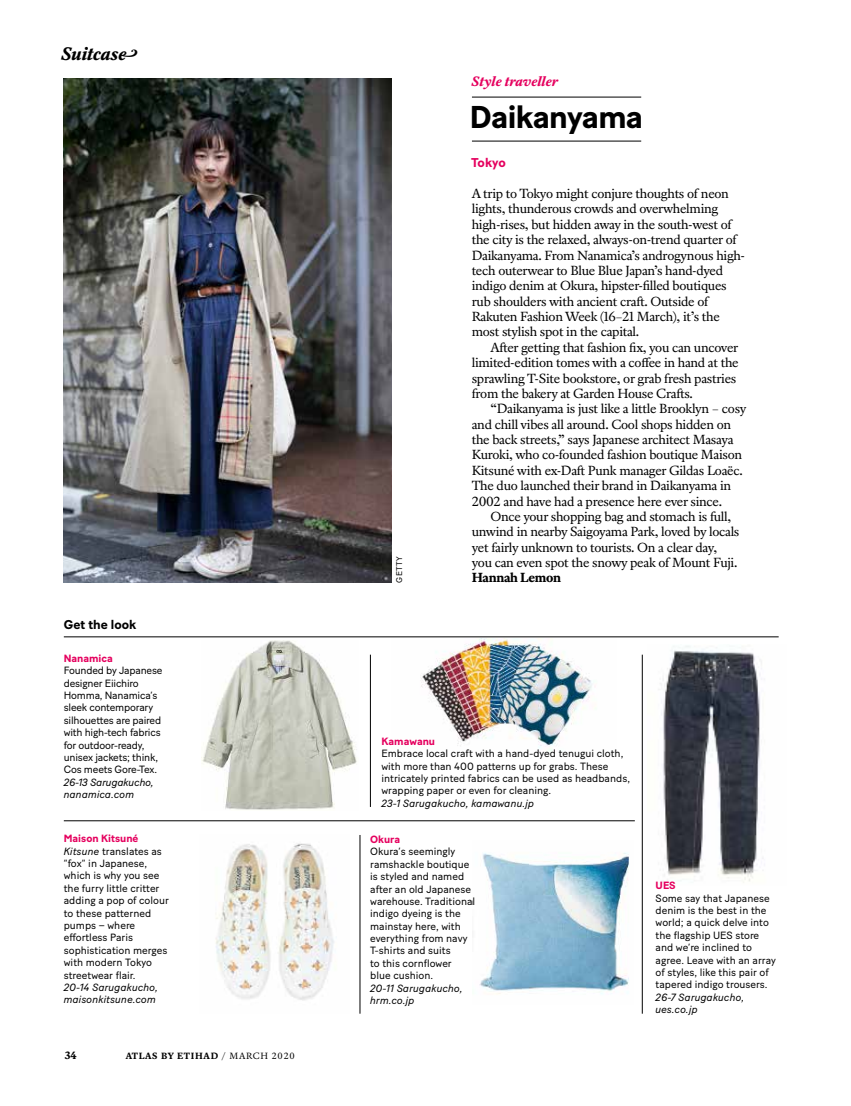
<style>
.page{position:relative;width:851px;height:1106px;background:#fff}
.page>*{position:absolute;margin:0;border:0;box-sizing:border-box;transform-origin:0 0}
.t1{font:700 31.5px "Baton Turbo";letter-spacing:-.02em;color:#000}
.t2{font:italic 700 18px "Register";color:#000}
.t3{font:italic 700 13.5px "Register";letter-spacing:.01em;color:#e5005e}
.t4{font:13.2px/15.3px "Register";letter-spacing:-.02em;color:#000}
.t5{font:700 13.2px "Register";letter-spacing:-.02em;color:#000}
.t6{font:700 12.75px "Baton Turbo";color:#000}
.t7{font:700 12.75px "Baton Turbo";letter-spacing:-.01em;color:#e5005e}
.t8{font:10.5px/12.5px "Baton Turbo";color:#000}
.t9{font:10.5px/12.5px "Baton Turbo";letter-spacing:-.02em;color:#000}
.t10{font:italic 10.5px/12.5px "Baton Turbo";color:#000}
.t11{font:italic 10.5px/12.5px "Baton Turbo";letter-spacing:-.02em;color:#000}
.t12{font:700 10.5px "Baton Turbo";color:#e5005e}
.t13{font:700 10.5px "Register";color:#000}
.t14{font:700 9px "Register";letter-spacing:.08em;color:#000}
.t15{font:8.25px "Baton Turbo";letter-spacing:.04em;color:#000}
.s1{font-weight:700;color:#e5005e}
.s2{font-style:italic}
.s3{font-weight:400}
</style>
<div class="page">
<img style="left:421px;top:639px;width:171px;height:112px">
<hr style="left:64px;top:636px;width:714px;height:1px;background:#000">
<hr style="left:472px;top:97px;width:169px;height:1px;background:#000">
<hr style="left:472px;top:141px;width:169px;height:1px;background:#000">
<hr style="left:64px;top:820px;width:570px;height:1px;background:#000">
<hr style="left:359px;top:835px;width:1px;height:178px;background:#000">
<hr style="left:370px;top:654px;width:1px;height:153px;background:#000">
<img style="left:64px;top:79px;width:328px;height:503px">
<img style="left:660px;top:646px;width:103px;height:237px">
<img style="left:201px;top:640px;width:156px;height:170px">
<hr style="left:642px;top:654px;width:1px;height:359px;background:#000">
<img style="left:479px;top:852px;width:150px;height:143px">
<img style="left:216px;top:843px;width:118px;height:158px">
<h2 class="t2" style="left:61px;top:43px;width:77px">Suitcase</h2>
<p class="t6" style="left:64px;top:614px;width:74px">Get the look</p>
<p class="t12" style="left:64px;top:650px;width:51px">Nanamica</p>
<p class="t9" style="left:64px;top:663px;width:100px">Founded by Japanese designer Eiichiro<br>Homma, Nanamica’s sleek contemporary silhouettes are paired with high-tech fabrics for outdoor-ready, unisex jackets; think,<br>Cos meets Gore-Tex.</p>
<p class="t11" style="left:64px;top:774px;width:92px">26-13 Sarugakucho, nanamica.com</p>
<p class="t8" style="left:64px;top:831px;width:106px"><span class="s1">Maison Kitsuné<br></span><span class="s2">Kitsune</span> translates as “fox” in Japanese, which is why you see the furry little critter adding a pop of colour to these patterned pumps – where effortless Paris sophistication merges with modern Tokyo streetwear flair.</p>
<p class="t10" style="left:64px;top:980px;width:96px">20-14 Sarugakucho, maisonkitsune.com</p>
<p class="t13" style="left:65px;top:1049px;width:13px">34</p>
<p class="t14" style="left:126px;top:1050px;width:170px">ATLAS BY ETIHAD <span class="s3">/ MARCH 2020</span></p>
<p class="t3" style="left:471px;top:73px;width:88px">Style traveller</p>
<h1 class="t1" style="left:469px;top:93px;width:175px">Daikanyama</h1>
<p class="t15" style="left:393px;top:582px;width:28px;rotate:-90deg">GETTY</p>
<p class="t7" style="left:471px;top:153px;width:36px">Tokyo</p>
<p class="t4" style="left:471px;top:186px;width:275px">A trip to Tokyo might conjure thoughts of neon lights, thunderous crowds and overwhelming high-rises, but hidden away in the south-west of the city is the relaxed, always-on-trend quarter of Daikanyama. From Nanamica’s androgynous high&shy;tech outerwear to Blue Blue Japan’s hand-dyed indigo denim at Okura, hipster-filled boutiques rub shoulders with ancient craft. Outside of Rakuten Fashion Week (16–21 March), it’s the most stylish spot in the capital.</p>
<p class="t4" style="left:471px;top:339px;width:268px;text-indent:19px">After getting that fashion fix, you can uncover limited-edition tomes with a coffee in hand at the sprawling T-Site bookstore, or grab fresh pastries from the bakery at Garden House Crafts.</p>
<p class="t4" style="left:471px;top:401px;width:276px;text-indent:19px">“Daikanyama is just like a little Brooklyn – cosy and chill vibes all around. Cool shops hidden on the back streets,” says Japanese architect Masaya Kuroki, who co-founded fashion boutique Maison Kitsuné with ex-Daft Punk manager Gildas Loaëc.<br>The duo launched their brand in Daikanyama in 2002 and have had a presence here ever since.</p>
<p class="t4" style="left:471px;top:509px;width:269px;text-indent:19px">Once your shopping bag and stomach is full, unwind in nearby Saigoyama Park, loved by locals yet fairly unknown to tourists. On a clear day, you can even spot the snowy peak of Mount Fuji.</p>
<p class="t5" style="left:471px;top:569px;width:91px">Hannah Lemon</p>
<p class="t12" style="left:381px;top:733px;width:55px">Kamawanu</p>
<p class="t8" style="left:381px;top:746px;width:250px">Embrace local craft with a hand-dyed tenugui cloth, with more than 400 patterns up for grabs. These intricately printed fabrics can be used as headbands, wrapping paper or even for cleaning.</p>
<p class="t10" style="left:381px;top:796px;width:154px">23-1 Sarugakucho, kamawanu.jp</p>
<p class="t12" style="left:370px;top:831px;width:31px">Okura</p>
<p class="t8" style="left:370px;top:844px;width:107px">Okura’s seemingly ramshackle boutique is styled and named after an old Japanese warehouse. Traditional indigo dyeing is the mainstay here, with everything from navy<br>T-shirts and suits<br>to this cornflower<br>blue cushion.</p>
<p class="t10" style="left:370px;top:980px;width:94px">20-11 Sarugakucho, hrm.co.jp</p>
<p class="t12" style="left:655px;top:877px;width:22px">UES</p>
<p class="t8" style="left:655px;top:890px;width:122px">Some say that Japanese denim is the best in the world; a quick delve into the flagship UES store and we’re inclined to agree. Leave with an array of styles, like this pair of tapered indigo trousers.</p>
<p class="t10" style="left:655px;top:989px;width:90px">26-7 Sarugakucho, ues.co.jp</p>
</div>
